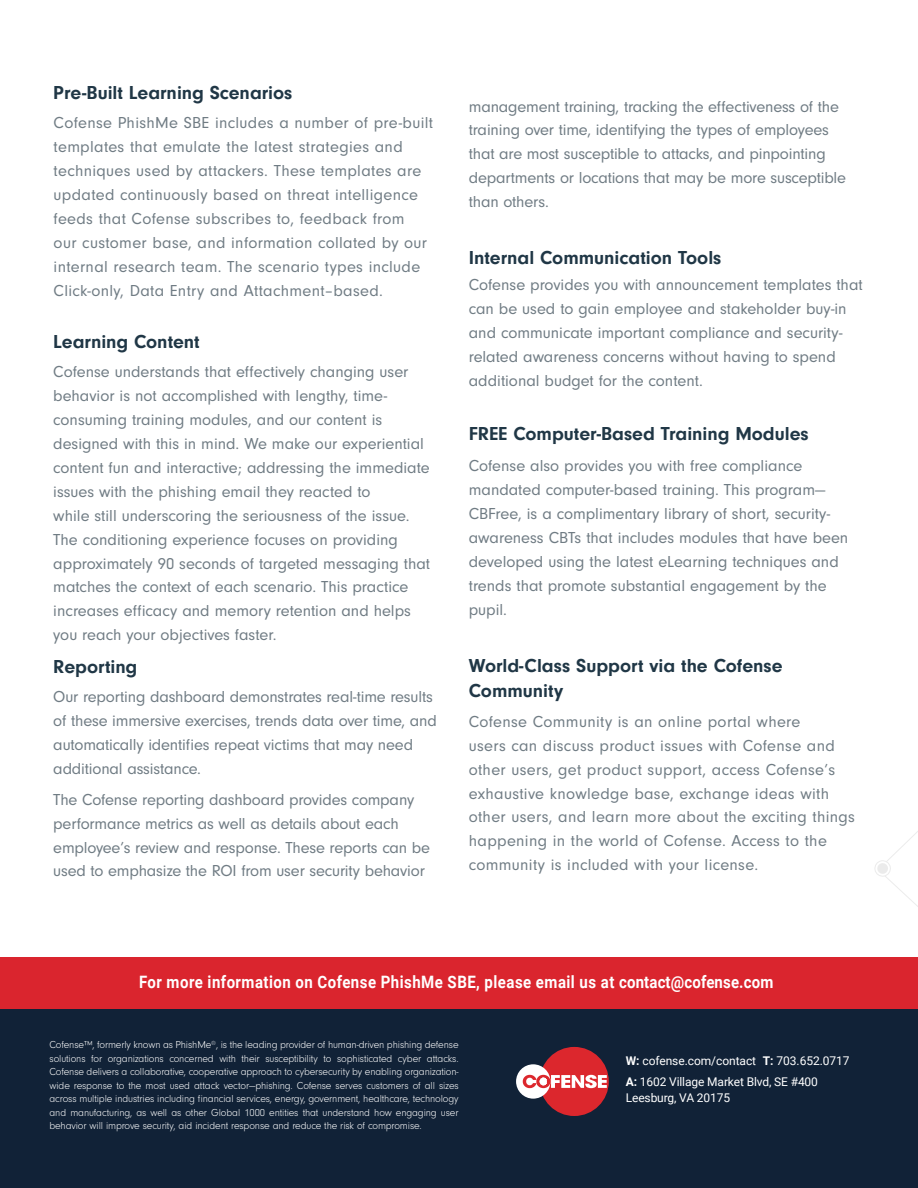
<style>
.page{position:relative;width:918px;height:1188px;background:#fff}
.page>*{position:absolute;margin:0;border:0;box-sizing:border-box;transform-origin:0 0}
.t1{font:700 19.5px/25.5px "Neuzeit Gro";color:#203746}
.t2{font:700 17.1px "Roboto";letter-spacing:.03em;color:#fff;scale:.88 1}
.t3{font:16.5px/24px "Neuzeit Gro";color:#707c84}
.t4{font:16.5px/24px "Neuzeit Gro";letter-spacing:.02em;color:#707c84}
.t5{font:12px "Roboto";letter-spacing:-.01em;color:#fff}
.t6{font:300 10.5px/13.5px "Neuzeit Gro";letter-spacing:-.01em;color:#fff;text-align:justify}
.s1{font-weight:700}
</style>
<div class="page">
<svg style="left:874px;top:831px;width:44px;height:127px"></svg>
<div style="left:0;top:958px;width:918px;height:51px;background:#da252e"></div>
<div style="left:0;top:1009px;width:918px;height:179px;background:#112237"></div>
<div style="left:540px;top:1047px;width:69px;height:69px;background:#dc272d;border-radius:50%"></div>
<div style="left:516px;top:1064px;width:34px;height:35px;background:#fff;border-radius:50%"></div>
<svg style="left:523px;top:1075px;width:84px;height:13px"></svg>
<p class="t1" style="left:53px;top:80px;width:241px">Pre-Built Learning Scenarios</p>
<p class="t4" style="left:54px;top:111px;width:381px">Cofense PhishMe SBE includes a number of pre-built templates that emulate the latest strategies and techniques used by attackers. These templates are updated continuously based on threat intelligence feeds that Cofense subscribes to, feedback from<br>our customer base, and information collated by our internal research team. The scenario types include Click-only, Data Entry and Attachment–based.</p>
<p class="t1" style="left:53px;top:329px;width:148px">Learning Content</p>
<p class="t3" style="left:53px;top:360px;width:378px">Cofense understands that effectively changing user behavior is not accomplished with lengthy, time&shy;consuming training modules, and our content is designed with this in mind. We make our experiential content fun and interactive; addressing the immediate issues with the phishing email they reacted to<br>while still underscoring the seriousness of the issue.<br>The conditioning experience focuses on providing approximately 90 seconds of targeted messaging that matches the context of each scenario. This practice increases efficacy and memory retention and helps you reach your objectives faster.</p>
<p class="t1" style="left:53px;top:654px;width:86px">Reporting</p>
<p class="t3" style="left:53px;top:685px;width:385px">Our reporting dashboard demonstrates real-time results of these immersive exercises, trends data over time, and automatically identifies repeat victims that may need additional assistance.</p>
<p class="t3" style="left:53px;top:788px;width:378px">The Cofense reporting dashboard provides company performance metrics as well as details about each employee’s review and response. These reports can be used to emphasize the ROI from user security behavior</p>
<p class="t3" style="left:469px;top:94px;width:379px">management training, tracking the effectiveness of the training over time, identifying the types of employees that are most susceptible to attacks, and pinpointing departments or locations that may be more susceptible than others.</p>
<p class="t1" style="left:469px;top:245px;width:254px">Internal Communication Tools</p>
<p class="t3" style="left:469px;top:273px;width:395px">Cofense provides you with announcement templates that can be used to gain employee and stakeholder buy-in and communicate important compliance and security&shy;related awareness concerns without having to spend additional budget for the content.</p>
<p class="t1" style="left:469px;top:421px;width:341px">FREE Computer-Based Training Modules</p>
<p class="t3" style="left:469px;top:454px;width:381px">Cofense also provides you with free compliance mandated computer-based training. This program— CBFree, is a complimentary library of short, security&shy;awareness CBTs that includes modules that have been developed using the latest eLearning techniques and trends that promote substantial engagement by the pupil.</p>
<p class="t1" style="left:469px;top:653px;width:315px">World-Class Support via the Cofense<br>Community</p>
<p class="t4" style="left:469px;top:710px;width:388px">Cofense Community is an online portal where<br>users can discuss product issues with Cofense and other users, get product support, access Cofense’s exhaustive knowledge base, exchange ideas with other users, and learn more about the exciting things happening in the world of Cofense. Access to the community is included with your license.</p>
<p class="t2" style="left:139px;top:970px;width:722px">For more information on Cofense PhishMe SBE, please email us at contact@cofense.com</p>
<p class="t6" style="left:50px;top:1038px;width:411px">Cofense™, formerly known as PhishMe<sup>®</sup>, is the leading provider of human-driven phishing defense solutions for organizations concerned with their susceptibility to sophisticated cyber attacks.<br>Cofense delivers a collaborative, cooperative approach to cybersecurity by enabling organization&shy;wide response to the most used attack vector—phishing. Cofense serves customers of all sizes across multiple industries including financial services, energy, government, healthcare, technology and manufacturing, as well as other Global 1000 entities that understand how engaging user behavior will improve security, aid incident response and reduce the risk of compromise.</p>
<p class="t5" style="left:626px;top:1053px;width:132px"><span class="s1">W:</span> cofense.com/contact</p>
<p class="t5" style="left:763px;top:1053px;width:88px"><span class="s1">T:</span> 703.652.0717</p>
<p class="t5" style="left:626px;top:1073px;width:194px"><span class="s1">A:</span> 1602 Village Market Blvd, SE #400</p>
<p class="t5" style="left:626px;top:1090px;width:106px">Leesburg, VA 20175</p>
</div>
